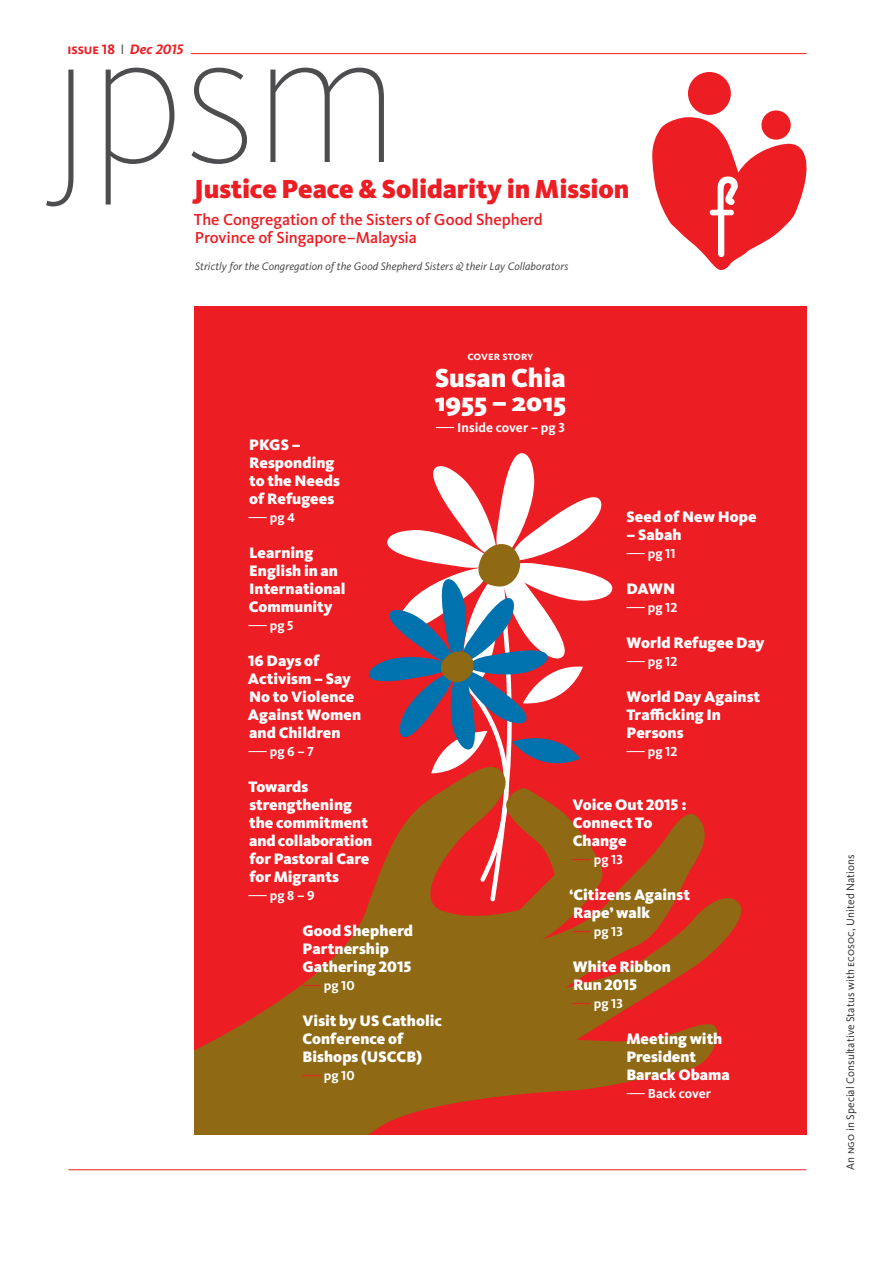
<style>
.page{position:relative;width:893px;height:1263px;background:#fff}
.page>*{position:absolute;margin:0;border:0;box-sizing:border-box;transform-origin:0 0}
.t1{font:900 27px "Kievit OT";letter-spacing:-.005em;color:#ed1d24}
.t2{font:900 27px/24px "Kievit OT";color:#fff}
.t3{font:500 16.5px/18px "Kievit OT";letter-spacing:-.005em;color:#ed1d24}
.t4{font:900 15.75px/18px "Kievit OT";color:#fff}
.t5{font:700 14.25px "Kievit OT";color:#ed1d24}
.t6{font:700 13.5px "Kievit OT";color:#fff}
.t7{font:700 12px "Kievit OT";letter-spacing:-.005em;color:#fff}
.t8{font:italic 11.25px "Kievit OT";letter-spacing:.01em;color:#414042}
.t9{font:11.25px "Kievit OT";letter-spacing:.005em;color:#292829}
.s1{font-weight:400;color:#4d4d4f}
.s2{font-style:italic}
</style>
<div class="page">
<div style="left:194px;top:306px;width:612px;height:828px;background:#ed1d24"></div>
<svg style="left:194px;top:814px;width:548px;height:320px;fill:#8f6913"></svg>
<svg style="left:248px;top:517px;width:19px;height:1px"></svg>
<svg style="left:248px;top:625px;width:19px;height:1px"></svg>
<svg style="left:248px;top:751px;width:19px;height:1px"></svg>
<svg style="left:248px;top:895px;width:19px;height:1px"></svg>
<svg style="left:626px;top:553px;width:19px;height:1px"></svg>
<svg style="left:626px;top:607px;width:19px;height:1px"></svg>
<svg style="left:626px;top:661px;width:19px;height:1px"></svg>
<svg style="left:626px;top:751px;width:19px;height:1px"></svg>
<svg style="left:367px;top:453px;width:246px;height:451px"></svg>
<svg style="left:572px;top:931px;width:19px;height:1px"></svg>
<svg style="left:572px;top:1003px;width:19px;height:1px"></svg>
<div style="left:688px;top:72px;width:43px;height:43px;background:#ed1d24;border-radius:50%"></div>
<svg style="left:761px;top:110px;width:30px;height:30px"></svg>
<svg style="left:652px;top:117px;width:155px;height:153px"></svg>
<hr style="left:191px;top:53px;width:615px;height:1px;background:#ed1d24">
<hr style="left:68px;top:1169px;width:738px;height:1px;background:#ed1d24">
<svg style="left:46px;top:68px;width:338px;height:138px"></svg>
<svg style="left:436px;top:427px;width:18px;height:1px"></svg>
<svg style="left:626px;top:1093px;width:19px;height:1px"></svg>
<svg style="left:302px;top:985px;width:19px;height:1px"></svg>
<svg style="left:302px;top:1075px;width:19px;height:1px"></svg>
<p class="t5" style="left:67px;top:41px;width:117px">issue 18 <span class="s1">I</span> <span class="s2">Dec 2015</span></p>
<h1 class="t1" style="left:194px;top:173px;width:437px">Justice Peace &amp; Solidarity in Mission</h1>
<p class="t3" style="left:194px;top:210px;width:350px">The Congregation of the Sisters of Good Shepherd<br>Province of Singapore–Malaysia</p>
<p class="t8" style="left:195px;top:259px;width:375px">Strictly for the Congregation of the Good Shepherd Sisters &amp; their Lay Collaborators</p>
<p class="t7" style="left:468px;top:349px;width:67px">cover story</p>
<h1 class="t2" style="left:435px;top:366px;width:133px">Susan Chia<br>1955 – 2015</h1>
<p class="t6" style="left:457px;top:419px;width:109px">Inside cover – pg 3</p>
<p class="t4" style="left:249px;top:436px;width:92px">PKGS –<br>Responding to the Needs of Refugees</p>
<p class="t6" style="left:270px;top:509px;width:27px">pg 4</p>
<p class="t4" style="left:249px;top:544px;width:98px">Learning<br>English in an<br>International<br>Community</p>
<p class="t6" style="left:270px;top:617px;width:25px">pg 5</p>
<p class="t4" style="left:248px;top:652px;width:115px">16 Days of<br>Activism – Say<br>No to Violence<br>Against Women and Children</p>
<p class="t6" style="left:270px;top:743px;width:46px">pg 6 – 7</p>
<p class="t4" style="left:249px;top:778px;width:125px">Towards strengthening the commitment and collaboration for Pastoral Care for Migrants</p>
<p class="t6" style="left:270px;top:887px;width:46px">pg 8 – 9</p>
<p class="t4" style="left:302px;top:922px;width:112px">Good Shepherd<br>Partnership<br>Gathering 2015</p>
<p class="t6" style="left:324px;top:977px;width:33px">pg 10</p>
<p class="t4" style="left:302px;top:1012px;width:141px">Visit by US Catholic<br>Conference of<br>Bishops (USCCB)</p>
<p class="t6" style="left:324px;top:1067px;width:33px">pg 10</p>
<p class="t4" style="left:626px;top:508px;width:132px">Seed of New Hope</p>
<p class="t4" style="left:626px;top:526px;width:57px">– Sabah</p>
<p class="t6" style="left:648px;top:545px;width:29px">pg 11</p>
<p class="t4" style="left:626px;top:580px;width:50px">DAWN</p>
<p class="t6" style="left:648px;top:599px;width:31px">pg 12</p>
<p class="t4" style="left:626px;top:634px;width:139px">World Refugee Day</p>
<p class="t6" style="left:648px;top:653px;width:31px">pg 12</p>
<p class="t4" style="left:626px;top:688px;width:135px">World Day Against<br>Trafficking In<br>Persons</p>
<p class="t6" style="left:648px;top:743px;width:31px">pg 12</p>
<p class="t4" style="left:572px;top:796px;width:116px">Voice Out 2015 :<br>Connect To<br>Change</p>
<p class="t6" style="left:594px;top:851px;width:31px">pg 13</p>
<p class="t4" style="left:569px;top:886px;width:122px">‘Citizens Against<br>Rape’ walk</p>
<p class="t6" style="left:594px;top:923px;width:31px">pg 13</p>
<p class="t4" style="left:573px;top:958px;width:100px">White Ribbon<br>Run 2015</p>
<p class="t6" style="left:594px;top:995px;width:31px">pg 13</p>
<p class="t4" style="left:626px;top:1030px;width:105px">Meeting with<br>President<br>Barack Obama</p>
<p class="t6" style="left:648px;top:1085px;width:65px">Back cover</p>
<p class="t9" style="left:844px;top:1170px;width:318px;rotate:-90deg">An ngo in Special Consultative Status with ecosoc, United Nations</p>
</div>
